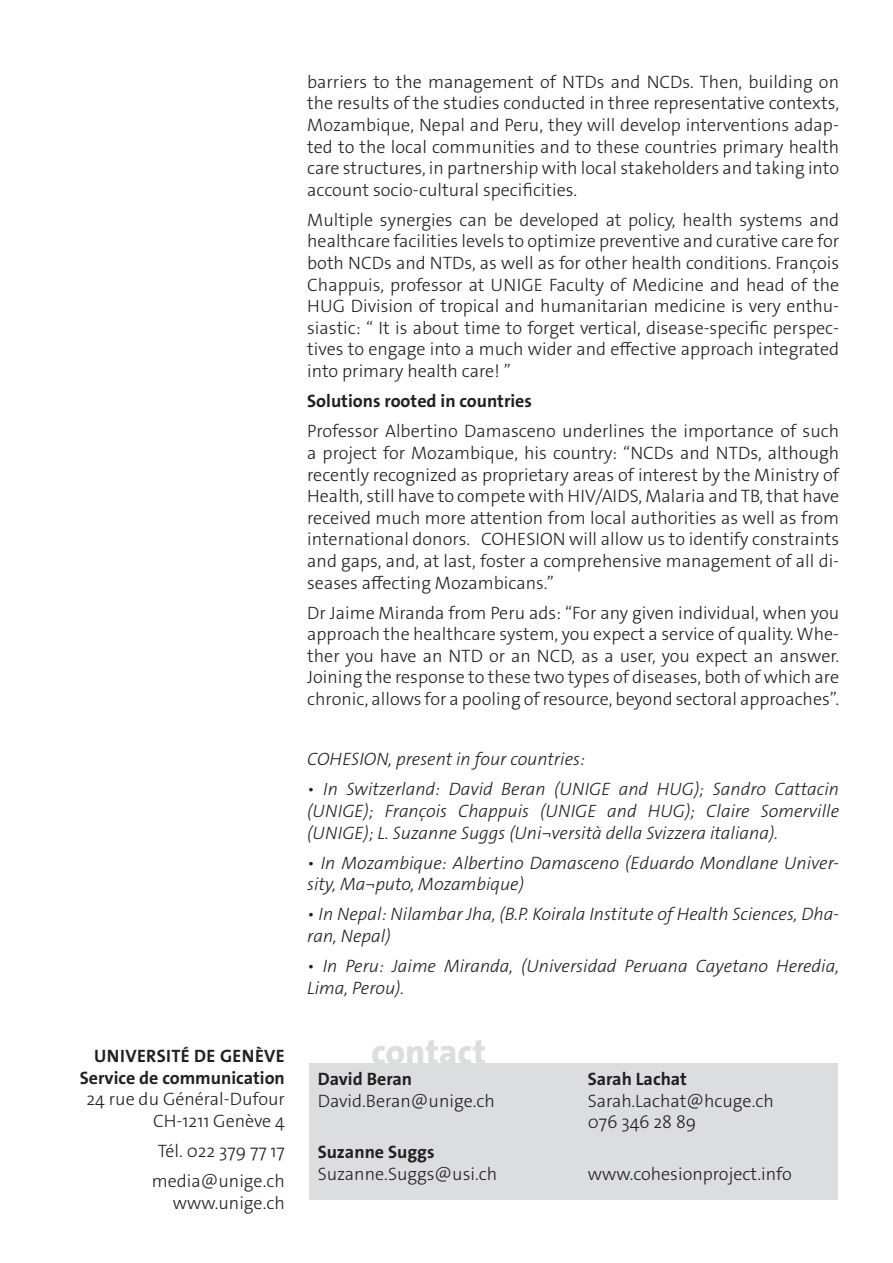
<style>
.page{position:relative;width:893px;height:1263px;background:#fff}
.page>*{position:absolute;margin:0;border:0;box-sizing:border-box;transform-origin:0 0}
._4__texte_courant{font:800 35.7px "The Sans Os F";color:#dcdddf}
._4__texte_courant-2{font:300 18px/21.6px "The Sans Os F";color:#231f20;text-align:justify}
._4__texte_courant-3{font:italic 300 18px/21.6px "The Sans Os F";color:#231f20}
.texte_courant{font:300 18px/21.6px "The Sans Os F";color:#231f20;text-align:right}
._4__texte_courant-4{font:700 18px "The Sans Os F";color:#231f20}
.texte_courant-2{font:700 18px "The Sans Os F";letter-spacing:.02em;color:#231f20}
.s1{font-weight:700}
</style>
<div class="page">
<div style="left:309px;top:1063px;width:528px;height:136px;background:#dcdddf"></div>
<p class="texte_courant-2" style="left:94px;top:1044px;width:192px">UNIVERSITÉ DE GENÈVE</p>
<p class="texte_courant" style="left:80px;top:1067px;width:207px"><span class="s1">Service de communication<br></span>24 rue du Général-Dufour<br>CH-1211 Genève 4</p>
<p class="texte_courant" style="left:158px;top:1140px;width:129px">Tél. 022 379 77 17</p>
<p class="texte_courant" style="left:152px;top:1170px;width:135px">media@unige.ch www.unige.ch</p>
<p class="_4__texte_courant-2" style="left:307px;top:71px;width:533px">barriers to the management of NTDs and NCDs. Then, building on the results of the studies conducted in three representative contexts, Mozambique, Nepal and Peru, they will develop interventions adap&shy;ted to the local communities and to these countries primary health care structures, in partnership with local stakeholders and taking into account socio-cultural specificities.</p>
<p class="_4__texte_courant-2" style="left:307px;top:209px;width:533px">Multiple synergies can be developed at policy, health systems and healthcare facilities levels to optimize preventive and curative care for both NCDs and NTDs, as well as for other health conditions. François Chappuis, professor at UNIGE Faculty of Medicine and head of the HUG Division of tropical and humanitarian medicine is very enthu&shy;siastic: “ It is about time to forget vertical, disease-specific perspec&shy;tives to engage into a much wider and effective approach integrated into primary health care! ”</p>
<p class="_4__texte_courant-4" style="left:307px;top:389px;width:226px">Solutions rooted in countries</p>
<p class="_4__texte_courant-2" style="left:307px;top:421px;width:533px">Professor Albertino Damasceno underlines the importance of such a project for Mozambique, his country: “NCDs and NTDs, although recently recognized as proprietary areas of interest by the Ministry of Health, still have to compete with HIV/AIDS, Malaria and TB, that have received much more attention from local authorities as well as from international donors. COHESION will allow us to identify constraints and gaps, and, at last, foster a comprehensive management of all di&shy;seases affecting Mozambicans.”</p>
<p class="_4__texte_courant-2" style="left:307px;top:602px;width:533px">Dr Jaime Miranda from Peru ads: “For any given individual, when you approach the healthcare system, you expect a service of quality. Whe&shy;ther you have an NTD or an NCD, as a user, you expect an answer.<br>Joining the response to these two types of diseases, both of which are chronic, allows for a pooling of resource, beyond sectoral approaches”.</p>
<p class="_4__texte_courant-3" style="left:307px;top:748px;width:279px">COHESION, present in four countries:</p>
<p class="_4__texte_courant-3" style="left:307px;top:779px;width:533px;text-align:justify">• In Switzerland: David Beran (UNIGE and HUG); Sandro Cattacin (UNIGE); François Chappuis (UNIGE and HUG); Claire Somerville (UNIGE); L. Suzanne Suggs (Uni¬versità della Svizzera italiana).</p>
<p class="_4__texte_courant-3" style="left:307px;top:852px;width:533px">• In Mozambique: Albertino Damasceno (Eduardo Mondlane Univer&shy;sity, Ma¬puto, Mozambique)</p>
<p class="_4__texte_courant-3" style="left:307px;top:904px;width:533px">• In Nepal: Nilambar Jha, (B.P. Koirala Institute of Health Sciences, Dha&shy;ran, Nepal)</p>
<p class="_4__texte_courant-3" style="left:307px;top:955px;width:533px">• In Peru: Jaime Miranda, (Universidad Peruana Cayetano Heredia,<br>Lima, Perou).</p>
<p class="_4__texte_courant" style="left:371px;top:1029px;width:116px">contact</p>
<p class="_4__texte_courant-4" style="left:318px;top:1067px;width:96px">David Beran</p>
<p class="_4__texte_courant-4" style="left:588px;top:1067px;width:101px">Sarah Lachat</p>
<p class="_4__texte_courant-2" style="left:318px;top:1090px;width:179px">David.Beran@unige.ch</p>
<p class="_4__texte_courant-2" style="left:588px;top:1090px;width:188px">Sarah.Lachat@hcuge.ch<br>076 346 28 89</p>
<p class="_4__texte_courant-2" style="left:318px;top:1141px;width:181px"><span class="s1">Suzanne Suggs<br></span>Suzanne.Suggs@usi.ch</p>
<p class="_4__texte_courant-2" style="left:588px;top:1163px;width:206px">www.cohesionproject.info</p>
</div>
